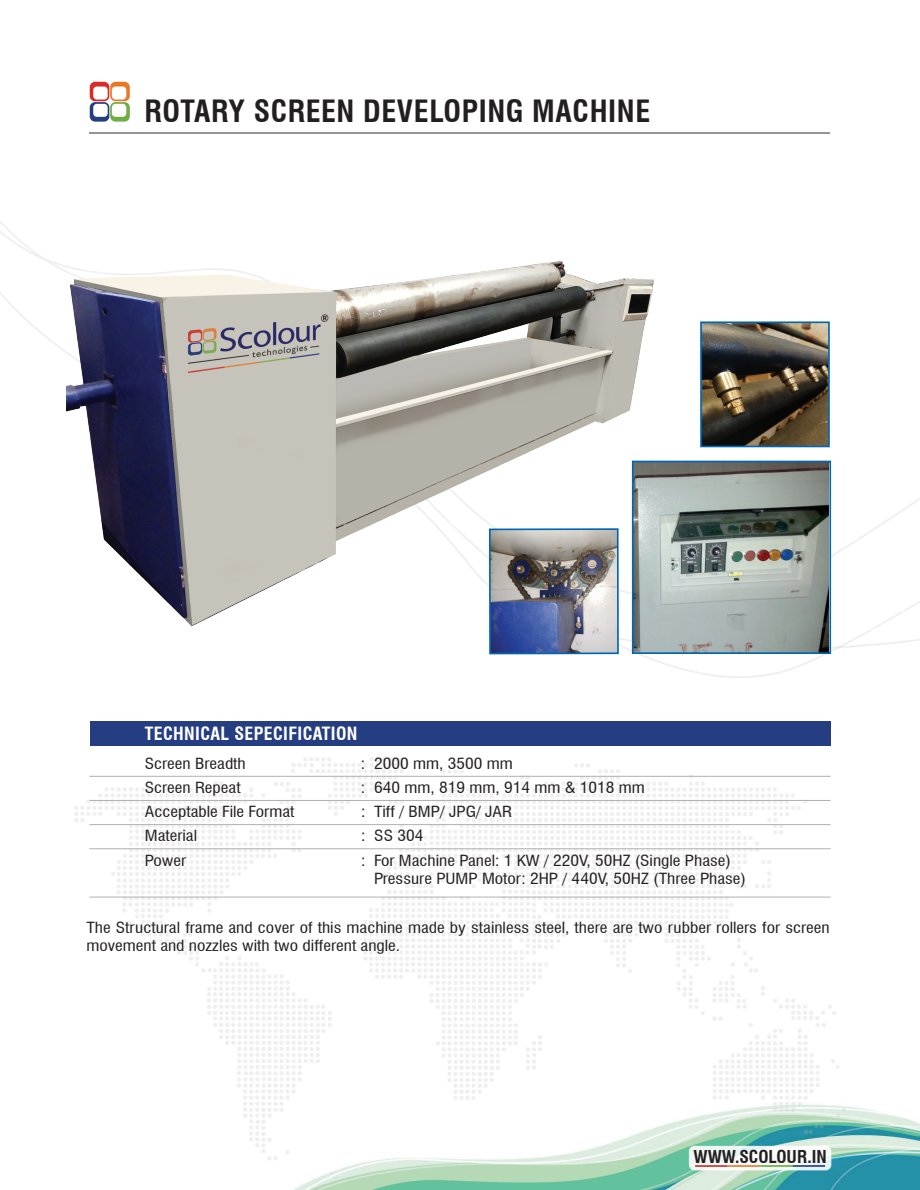
<style>
.page{position:relative;width:920px;height:1190px;background:#fff}
.page>*{position:absolute;margin:0;border:0;box-sizing:border-box;transform-origin:0 0}
.t1{font:700 condensed 30px "Swiss 721 BT";letter-spacing:.02em;color:#231f20}
.t2{font:700 condensed 17.85px "Swiss 721 BT";letter-spacing:.02em;color:#fff}
.t3{font:700 condensed 17.4px "Swiss 721 BT";color:#231f20}
.t4{font:condensed 15px/18.1px "Swiss 721 BT";color:#231f20;scale:1.16 1}
</style>
<div class="page">
<img style="left:294px;top:721px;width:625px;height:469px">
<div style="left:688px;top:1145px;width:143px;height:25px;background:linear-gradient(to right,#f7fbf7,#f0f7f7);border-radius:6px"></div>
<hr style="left:695px;top:1165px;width:32px;height:1px;background:#da2826">
<hr style="left:727px;top:1165px;width:33px;height:1px;background:#e97a24">
<hr style="left:760px;top:1165px;width:32px;height:1px;background:#6ead43">
<hr style="left:792px;top:1165px;width:33px;height:1px;background:#243c82">
<img style="left:703px;top:324px;width:123px;height:120px">
<div style="left:700px;top:321px;width:129px;height:126px;border:2px solid #0166b3"></div>
<img style="left:635px;top:464px;width:193px;height:187px">
<div style="left:632px;top:461px;width:199px;height:193px;border:2px solid #0166b3"></div>
<img style="left:492px;top:642px;width:123px;height:9px">
<div style="left:489px;top:528px;width:129px;height:126px;border:2px solid #0166b3"></div>
<svg style="left:90px;top:82px;width:40px;height:40px"></svg>
<hr style="left:90px;top:132px;width:740px;height:2px;background:#939598">
<img style="left:66px;top:261px;width:601px;height:381px">
<img style="left:74px;top:758px;width:771px;height:402px">
<div style="left:90px;top:721px;width:740px;height:25px;background:#253d81"></div>
<hr style="left:89px;top:776px;width:741px;height:1px;background:#b0b1b5">
<hr style="left:89px;top:800px;width:741px;height:1px;background:#b0b1b5">
<hr style="left:89px;top:824px;width:741px;height:1px;background:#b0b1b5">
<hr style="left:89px;top:848px;width:741px;height:1px;background:#b0b1b5">
<hr style="left:89px;top:896px;width:741px;height:1px;background:#b0b1b5">
<h1 class="t1" style="left:144px;top:93px;width:507px">ROTARY SCREEN DEVELOPING MACHINE</h1>
<p class="t2" style="left:145px;top:723px;width:214px">TECHNICAL SEPECIFICATION</p>
<p class="t4" style="left:145px;top:754px;width:88px">Screen Breadth</p>
<p class="t4" style="left:361px;top:754px;width:132px">: 2000 mm, 3500 mm</p>
<p class="t4" style="left:145px;top:778px;width:84px">Screen Repeat</p>
<p class="t4" style="left:361px;top:778px;width:246px">: 640 mm, 819 mm, 914 mm &amp; 1018 mm</p>
<p class="t4" style="left:145px;top:803px;width:130px">Acceptable File Format</p>
<p class="t4" style="left:361px;top:803px;width:132px">: Tiff / BMP/ JPG/ JAR</p>
<p class="t4" style="left:145px;top:827px;width:47px">Material</p>
<p class="t4" style="left:361px;top:827px;width:55px">: SS 304</p>
<p class="t4" style="left:145px;top:851px;width:37px">Power</p>
<p class="t4" style="left:374px;top:851px;width:322px;text-indent:-13px">: For Machine Panel: 1 KW / 220V, 50HZ (Single Phase)<br>Pressure PUMP Motor: 2HP / 440V, 50HZ (Three Phase)</p>
<p class="t4" style="left:86px;top:918px;width:642px">The Structural frame and cover of this machine made by stainless steel, there are two rubber rollers for screen movement and nozzles with two different angle.</p>
<p class="t3" style="left:693px;top:1145px;width:135px">WWW.SCOLOUR.IN</p>
</div>
